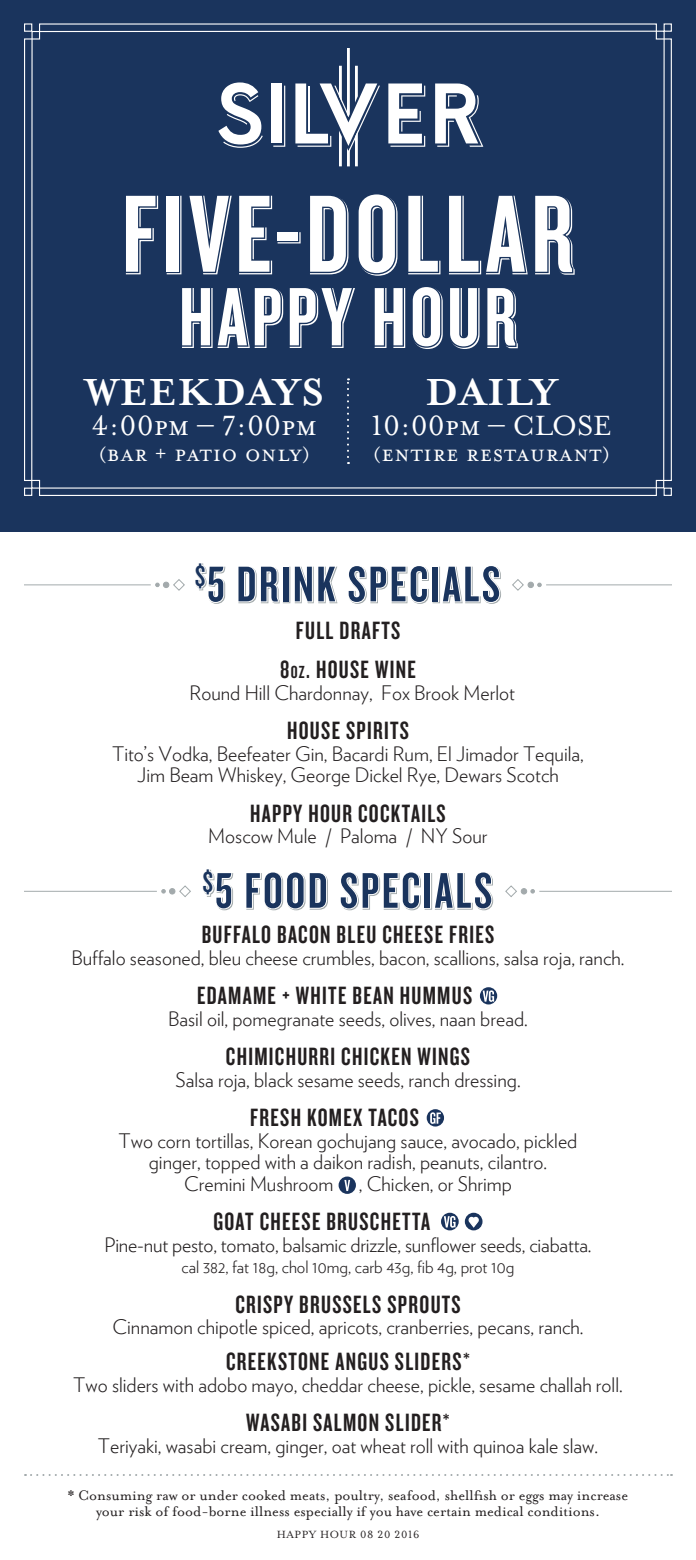
<style>
.page{position:relative;width:696px;height:1560px;background:#fff}
.page>*{position:absolute;margin:0;border:0;box-sizing:border-box;transform-origin:0 0}
.t1{font:114px "Knockout HTF48 Featherweight";letter-spacing:.05em;color:#fff}
.t2{font:86px "Knockout HTF48 Featherweight";letter-spacing:.05em;color:#fff}
.t3{font:52px "Knockout HTF48 Featherweight";letter-spacing:.05em;color:#1a345d}
.t4{font:700 43.4px "Mrs Eaves OT";letter-spacing:.03em;color:#fff}
.t5{font:32px "Mrs Eaves OT";color:#fff}
.t6{font:26px/39.6px "Knockout HTF48 Featherweight";letter-spacing:.05em;color:#231f20;text-align:center}
.t7{font:26px "Mrs Eaves OT";letter-spacing:.03em;color:#fff}
.t8{font:300 20px/21.6px "Verlag";color:#231f20;text-align:center}
.t9{font:300 17px "Verlag";color:#231f20}
.t10{font:16px/16px "Mrs Eaves OT";color:#231f20;text-align:center}
.t11{font:12px "Mrs Eaves OT";letter-spacing:.05em;color:#231f20}
.s1{font-size:21px}
.s2{font-size:18.2px}
.s3{font-style:inherit}
</style>
<div class="page">
<div style="left:0;top:0;width:696px;height:532px;background:#1a345d"></div>
<svg style="left:24px;top:23px;width:648px;height:473px"></svg>
<div style="left:283px;top:567px;width:7px;height:36px;border:2px solid #a3aaac"></div>
<div style="left:433px;top:567px;width:7px;height:36px;border:2px solid #a3aaac"></div>
<svg style="left:196px;top:563px;width:30px;height:41px"></svg>
<svg style="left:238px;top:567px;width:42px;height:37px"></svg>
<div style="left:282px;top:566px;width:7px;height:36px;border:2px solid #fff"></div>
<svg style="left:294px;top:566px;width:44px;height:38px"></svg>
<svg style="left:349px;top:566px;width:80px;height:38px"></svg>
<div style="left:432px;top:566px;width:7px;height:36px;border:2px solid #fff"></div>
<svg style="left:442px;top:566px;width:59px;height:38px"></svg>
<hr style="left:24px;top:584px;width:127px;height:1px;background:#a3aaac">
<svg style="left:155px;top:579px;width:30px;height:12px"></svg>
<hr style="left:546px;top:584px;width:126px;height:1px;background:#a3aaac">
<svg style="left:512px;top:579px;width:30px;height:12px"></svg>
<div style="left:425px;top:873px;width:7px;height:37px;border:2px solid #a3aaac"></div>
<svg style="left:204px;top:869px;width:30px;height:42px"></svg>
<svg style="left:246px;top:873px;width:82px;height:38px"></svg>
<svg style="left:341px;top:873px;width:80px;height:38px"></svg>
<div style="left:424px;top:872px;width:7px;height:37px;border:2px solid #fff"></div>
<svg style="left:434px;top:873px;width:60px;height:38px"></svg>
<svg style="left:480px;top:987px;width:17px;height:17px"></svg>
<svg style="left:483px;top:990px;width:11px;height:12px"></svg>
<svg style="left:427px;top:1109px;width:17px;height:18px"></svg>
<svg style="left:430px;top:1112px;width:11px;height:12px"></svg>
<div style="left:339px;top:1177px;width:17px;height:17px;background:#1a345d;border-radius:50%"></div>
<svg style="left:344px;top:1180px;width:6px;height:11px"></svg>
<div style="left:441px;top:1213px;width:18px;height:17px;background:#1a345d;border-radius:50%"></div>
<svg style="left:444px;top:1216px;width:12px;height:12px"></svg>
<div style="left:465px;top:1213px;width:18px;height:17px;background:#1a345d;border-radius:50%"></div>
<svg style="left:468px;top:1216px;width:11px;height:12px"></svg>
<hr style="left:24px;top:891px;width:133px;height:1px;background:#a3aaac">
<svg style="left:161px;top:885px;width:30px;height:12px"></svg>
<hr style="left:539px;top:891px;width:133px;height:1px;background:#a3aaac">
<svg style="left:505px;top:885px;width:30px;height:12px"></svg>
<svg style="left:123px;top:193px;width:36px;height:83px"></svg>
<div style="left:165px;top:194px;width:15px;height:79px;border:3px solid #1a345d"></div>
<div style="left:271px;top:84px;width:11px;height:59px;background:#fff"></div>
<svg style="left:273px;top:86px;width:12px;height:61px"></svg>
<svg style="left:295px;top:48px;width:85px;height:118px"></svg>
<svg style="left:388px;top:84px;width:37px;height:63px"></svg>
<svg style="left:218px;top:82px;width:45px;height:66px"></svg>
<svg style="left:435px;top:84px;width:48px;height:63px"></svg>
<svg style="left:25px;top:1474px;width:647px;height:2px"></svg>
<svg style="left:179px;top:192px;width:397px;height:158px"></svg>
<svg style="left:347px;top:378px;width:2px;height:86px"></svg>
<h1 class="t1" style="left:123px;top:178px;width:453px">FIVE-DOLLAR</h1>
<h2 class="t2" style="left:180px;top:275px;width:339px">HAPPY HOUR</h2>
<h3 class="t4" style="left:85px;top:367px;width:241px">WEEKDAYS</h3>
<h3 class="t5" style="left:92px;top:407px;width:227px">4:00pm – 7:00pm</h3>
<h3 class="t7" style="left:99px;top:439px;width:213px"><span class="s1">(</span>bar + patio only<span class="s1">)</span></h3>
<h3 class="t4" style="left:426px;top:367px;width:134px">DAILY</h3>
<h3 class="t5" style="left:371px;top:407px;width:242px">10:00pm – CLOSE</h3>
<h3 class="t7" style="left:373px;top:439px;width:238px"><span class="s1">(</span>entire restaurant<span class="s1">)</span></h3>
<h3 class="t3" style="left:195px;top:558px;width:307px"><sup>$</sup>5 DRINK SPECIALS</h3>
<h3 class="t6" style="left:280px;top:611px;width:137px">FULL DRAFTS<br>8<span class="s2">oz</span><span class="s3">.</span> HOUSE WINE</h3>
<p class="t8" style="left:190px;top:681px;width:327px">Round Hill Chardonnay, Fox Brook Merlot</p>
<h3 class="t6" style="left:287px;top:711px;width:123px">HOUSE SPIRITS</h3>
<p class="t8" style="left:112px;top:742px;width:473px">Tito’s Vodka, Beefeater Gin, Bacardi Rum, El Jimador Tequila,<br>Jim Beam Whiskey, George Dickel Rye, Dewars Scotch</p>
<h3 class="t6" style="left:250px;top:794px;width:197px">HAPPY HOUR COCKTAILS</h3>
<p class="t8" style="left:208px;top:824px;width:281px">Moscow Mule / Paloma / NY Sour</p>
<h3 class="t3" style="left:203px;top:864px;width:291px"><sup>$</sup>5 FOOD SPECIALS</h3>
<h3 class="t6" style="left:202px;top:915px;width:294px">BUFFALO BACON BLEU CHEESE FRIES</h3>
<p class="t8" style="left:71px;top:945px;width:555px">Buffalo seasoned, bleu cheese crumbles, bacon, scallions, salsa roja, ranch.</p>
<h3 class="t6" style="left:197px;top:976px;width:277px">EDAMAME + WHITE BEAN HUMMUS</h3>
<p class="t8" style="left:168px;top:1006px;width:361px">Basil oil, pomegranate seeds, olives, naan bread.</p>
<h3 class="t6" style="left:226px;top:1037px;width:246px">CHIMICHURRI CHICKEN WINGS</h3>
<p class="t8" style="left:175px;top:1067px;width:347px">Salsa roja, black sesame seeds, ranch dressing.</p>
<h3 class="t6" style="left:250px;top:1098px;width:170px">FRESH KOMEX TACOS</h3>
<p class="t8" style="left:119px;top:1128px;width:460px">Two corn tortillas, Korean gochujang sauce, avocado, pickled</p>
<p class="t8" style="left:149px;top:1150px;width:400px">ginger, topped with a daikon radish, peanuts, cilantro.</p>
<p class="t8" style="left:184px;top:1171px;width:151px">Cremini Mushroom</p>
<p class="t8" style="left:359px;top:1171px;width:155px">, Chicken, or Shrimp</p>
<h3 class="t6" style="left:213px;top:1202px;width:218px">GOAT CHEESE BRUSCHETTA</h3>
<p class="t8" style="left:105px;top:1232px;width:488px">Pine-nut pesto, tomato, balsamic drizzle, sunflower seeds, ciabatta.</p>
<p class="t9" style="left:182px;top:1255px;width:334px">cal 382, fat 18g, chol 10mg, carb 43g, fib 4g, prot 10g</p>
<h3 class="t6" style="left:235px;top:1285px;width:227px">CRISPY BRUSSELS SPROUTS</h3>
<p class="t8" style="left:112px;top:1315px;width:473px">Cinnamon chipotle spiced, apricots, cranberries, pecans, ranch.</p>
<h3 class="t6" style="left:226px;top:1342px;width:245px">CREEKSTONE ANGUS SLIDERS*</h3>
<p class="t8" style="left:73px;top:1372px;width:551px">Two sliders with adobo mayo, cheddar cheese, pickle, sesame challah roll.</p>
<h3 class="t6" style="left:246px;top:1403px;width:205px">WASABI SALMON SLIDER*</h3>
<p class="t8" style="left:98px;top:1433px;width:502px">Teriyaki, wasabi cream, ginger, oat wheat roll with quinoa kale slaw.</p>
<p class="t10" style="left:68px;top:1487px;width:562px">* Consuming raw or under cooked meats, poultry, seafood, shellfish or eggs may increase your risk of food-borne illness especially if you have certain medical conditions.</p>
<p class="t11" style="left:277px;top:1527px;width:144px">HAPPY HOUR 08 20 2016</p>
</div>
